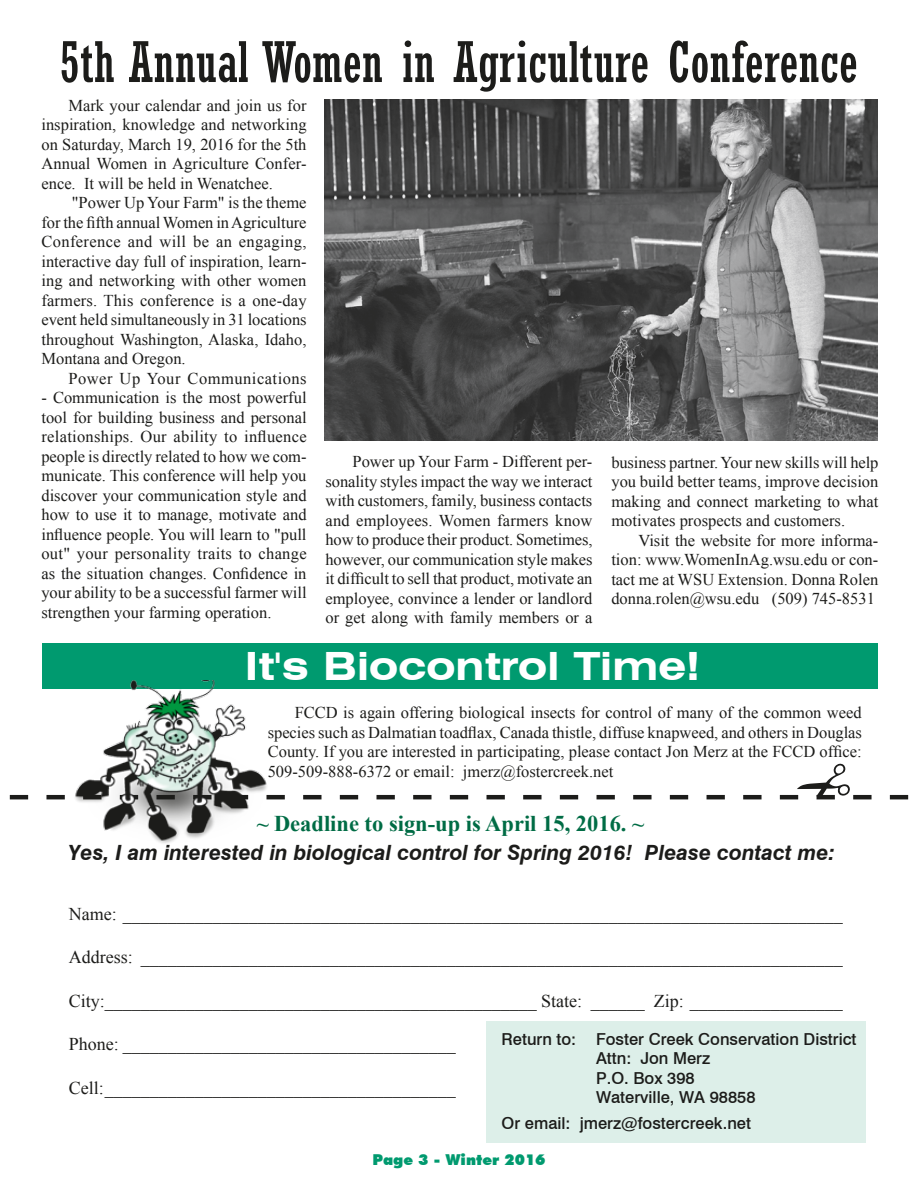
<style>
.page{position:relative;width:918px;height:1188px;background:#fff}
.page>*{position:absolute;margin:0;border:0;box-sizing:border-box;transform-origin:0 0}
.t1{font:condensed 55.5px "Rockwell";color:#1c1c1a}
.t2{font:700 expanded 39px "Swiss 721 BT";color:#fff}
.t3{font:700 22.5px "Times New Roman";color:#006c45}
.t4{font:italic 700 21px "Swiss 721 BT";color:#1c1c1a}
.t5{font:18px "Times New Roman";color:#1c1c1a}
.t6{font:16.5px/19.5px "Times New Roman";color:#1c1c1a;text-align:justify}
.t7{font:500 16.5px/19.5px "Swiss 721 BT";color:#1c1c1a}
.t8{font:16.5px "Times New Roman";letter-spacing:.03em;color:#1c1c1a}
.t9{font:900 15px "Futura BT";color:#009a6f}
</style>
<div class="page">
<div style="left:42px;top:643px;width:836px;height:46px;background:#009a6f"></div>
<div style="left:486px;top:1022px;width:379px;height:121px;background:#ddefe9"></div>
<img style="left:76px;top:681px;width:194px;height:163px">
<svg style="left:10px;top:764px;width:898px;height:35px"></svg>
<img style="left:324px;top:99px;width:554px;height:342px">
<h1 class="t1" style="left:60px;top:30px;width:800px">5th Annual Women in Agriculture Conference</h1>
<p class="t6" style="left:41px;top:95px;width:267px;text-indent:27px">Mark your calendar and join us for inspiration, knowledge and networking on Saturday, March 19, 2016 for the 5th Annual Women in Agriculture Confer&shy;ence. It will be held in Wenatchee.</p>
<p class="t6" style="left:41px;top:193px;width:267px;text-indent:30px">"Power Up Your Farm" is the theme for the fifth annual Women in Agriculture Conference and will be an engaging, interactive day full of inspiration, learn&shy;ing and networking with other women farmers. This conference is a one-day event held simultaneously in 31 locations throughout Washington, Alaska, Idaho, Montana and Oregon.</p>
<p class="t8" style="left:68px;top:367px;width:240px">Power Up Your Communications</p>
<p class="t6" style="left:41px;top:388px;width:267px">- Communication is the most powerful tool for building business and personal relationships. Our ability to influence people is directly related to how we com&shy;municate. This conference will help you discover your communication style and how to use it to manage, motivate and influence people. You will learn to "pull out" your personality traits to change as the situation changes. Confidence in your ability to be a successful farmer will strengthen your farming operation.</p>
<p class="t6" style="left:325px;top:452px;width:269px;text-indent:27px">Power up Your Farm - Different per&shy;sonality styles impact the way we interact with customers, family, business contacts and employees. Women farmers know how to produce their product. Sometimes, however, our communication style makes it difficult to sell that product, motivate an employee, convince a lender or landlord or get along with family members or a</p>
<p class="t6" style="left:611px;top:452px;width:269px">business partner. Your new skills will help you build better teams, improve decision making and connect marketing to what motivates prospects and customers.</p>
<p class="t6" style="left:611px;top:530px;width:269px;text-indent:27px">Visit the website for more informa&shy;tion: www.WomenInAg.wsu.edu or con&shy;tact me at WSU Extension. Donna Rolen donna.rolen@wsu.edu (509) 745-8531</p>
<h2 class="t2" style="left:245px;top:643px;width:457px">It's Biocontrol Time!</h2>
<p class="t6" style="left:268px;top:703px;width:596px;text-indent:27px">FCCD is again offering biological insects for control of many of the common weed species such as Dalmatian toadflax, Canada thistle, diffuse knapweed, and others in Douglas County. If you are interested in participating, please contact Jon Merz at the FCCD office:<br>509-509-888-6372 or email: jmerz@fostercreek.net</p>
<h3 class="t3" style="left:257px;top:808px;width:389px">~ Deadline to sign-up is April 15, 2016. ~</h3>
<p class="t4" style="left:69px;top:840px;width:768px">Yes, I am interested in biological control for Spring 2016! Please contact me:</p>
<p class="t5" style="left:69px;top:902px;width:775px">Name: ________________________________________________________________________________</p>
<p class="t5" style="left:69px;top:945px;width:775px">Address: ______________________________________________________________________________</p>
<p class="t5" style="left:69px;top:989px;width:776px">City:________________________________________________ State: ______ Zip: _________________</p>
<p class="t5" style="left:69px;top:1032px;width:389px">Phone: _____________________________________</p>
<p class="t5" style="left:69px;top:1076px;width:389px">Cell:_______________________________________</p>
<p class="t7" style="left:596px;top:1029px;width:262px;text-indent:-94px">Return to: Foster Creek Conservation District<br>Attn: Jon Merz<br>P.O. Box 398<br>Waterville, WA 98858</p>
<p class="t7" style="left:502px;top:1113px;width:251px">Or email: jmerz@fostercreek.net</p>
<p class="t9" style="left:372px;top:1151px;width:175px">Page 3 - Winter 2016</p>
</div>
